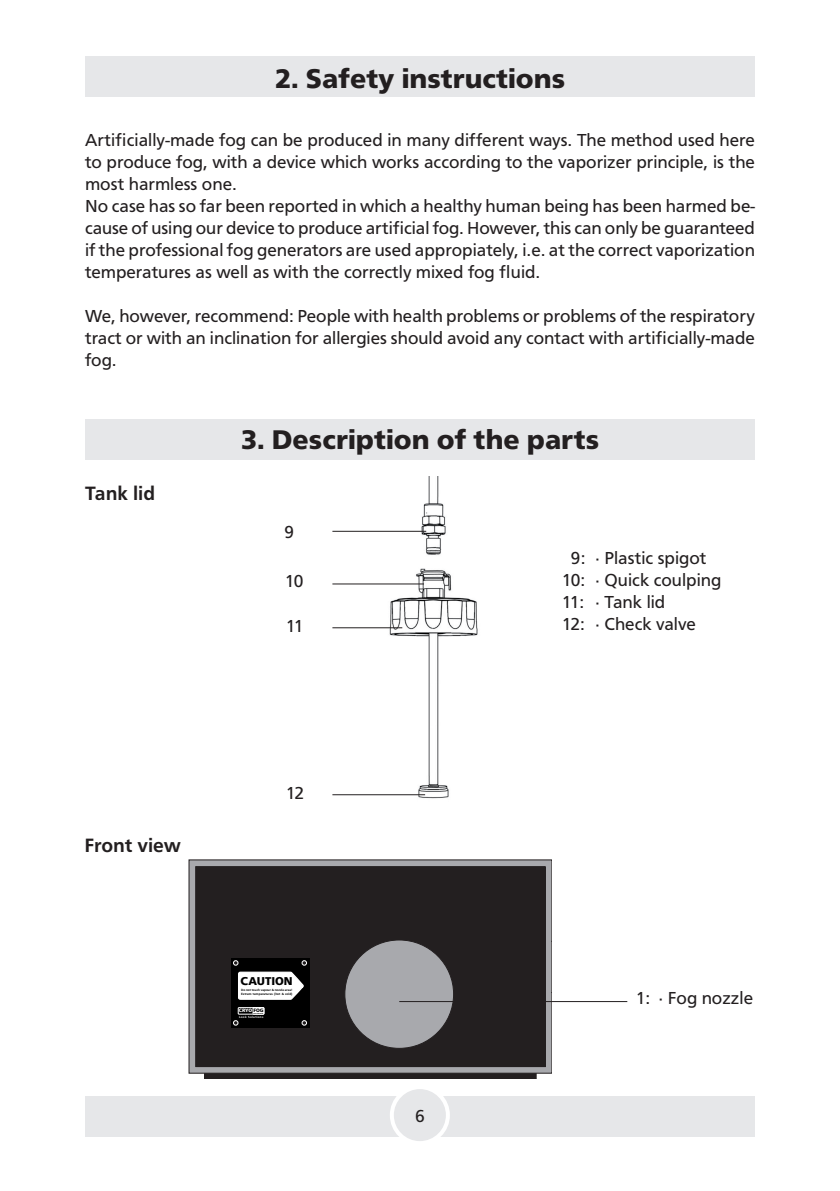
<style>
.page{position:relative;width:840px;height:1191px;background:#fff}
.page>*{position:absolute;margin:0;border:0;box-sizing:border-box;transform-origin:0 0}
.t1{font:700 28px "Frutus T";color:#231f20}
.t2{font:500 20px "Frutus T";color:#231f20}
.t3{font:18px/22px "Frutus T";color:#231f20}
.t4{font:700 11.8px "Frutus T";color:#000}
.t5{font:700 5px "Frutus T";letter-spacing:-.005em;color:#fff}
.t6{font:500 3.2px/4.4px "Frutus T";letter-spacing:.005em;color:#000}
.t7{font:500 3px "Frutus T";letter-spacing:.1em;color:#fff}
.s1{color:#000}
</style>
<div class="page">
<div style="left:85px;top:1096px;width:669px;height:40px;background:#e6e7e9"></div>
<div style="left:85px;top:57px;width:669px;height:40px;background:#e6e7e9"></div>
<div style="left:391px;top:1087px;width:56px;height:56px;background:#e6e7e9;border-radius:50%"></div>
<div style="left:389px;top:1085px;width:60px;height:60px;border:4px solid #fff;border-radius:50%"></div>
<div style="left:204px;top:1073px;width:332px;height:5px;background:#231f20"></div>
<svg style="left:188px;top:859px;width:363px;height:214px;background:#929295"></svg>
<div style="left:196px;top:867px;width:349px;height:199px;background:#231f20"></div>
<div style="left:196px;top:866px;width:349px;height:200px;border:1px solid #231f20"></div>
<div style="left:344px;top:940px;width:109px;height:108px;background:#a8a9ad;border-radius:50%"></div>
<div style="left:231px;top:958px;width:78px;height:70px;background:#000"></div>
<div style="left:253px;top:1007px;width:11px;height:7px;background:#fff"></div>
<div style="left:252px;top:1007px;width:12px;height:7px;border:1px solid #fff"></div>
<div style="left:237px;top:1007px;width:27px;height:7px;border:1px solid #fff"></div>
<svg style="left:233px;top:960px;width:74px;height:40px"></svg>
<svg style="left:233px;top:1020px;width:5px;height:5px"></svg>
<svg style="left:302px;top:1020px;width:5px;height:5px"></svg>
<hr style="left:399px;top:1001px;width:228px;height:1px;background:#231f20">
<div style="left:85px;top:419px;width:669px;height:40px;background:#e6e7e9"></div>
<img style="left:385px;top:476px;width:93px;height:323px">
<hr style="left:332px;top:531px;width:94px;height:1px;background:#231f20">
<hr style="left:332px;top:627px;width:70px;height:1px;background:#231f20">
<hr style="left:332px;top:794px;width:93px;height:1px;background:#231f20">
<hr style="left:332px;top:583px;width:92px;height:1px;background:#231f20">
<h1 class="t1" style="left:275px;top:63px;width:292px">2. Safety instructions</h1>
<p class="t3" style="left:85px;top:129px;width:671px">Artificially-made fog can be produced in many different ways. The method used here to produce fog, with a device which works according to the vaporizer principle, is the most harmless one.<br>No case has so far been reported in which a healthy human being has been harmed be&shy;cause of using our device to produce artificial fog. However, this can only be guaranteed if the professional fog generators are used appropiately, i.e. at the correct vaporization temperatures as well as with the correctly mixed fog fluid.</p>
<p class="t3" style="left:85px;top:305px;width:671px;text-align:justify">We, however, recommend: People with health problems or problems of the respiratory tract or with an inclination for allergies should avoid any contact with artificially-made fog.</p>
<p class="t2" style="left:85px;top:481px;width:71px">Tank lid</p>
<h1 class="t1" style="left:241px;top:423px;width:359px">3. Description of the parts</h1>
<p class="t3" style="left:284px;top:521px;width:11px">9</p>
<p class="t3" style="left:285px;top:570px;width:20px">10</p>
<p class="t3" style="left:286px;top:615px;width:19px">11</p>
<p class="t3" style="left:561px;top:547px;width:25px;text-align:center">9:<br>10:<br>11:<br>12:</p>
<p class="t3" style="left:595px;top:547px;width:127px">· Plastic spigot<br>· Quick coulping · Tank lid<br>· Check valve</p>
<p class="t2" style="left:84px;top:833px;width:98px">Front view</p>
<p class="t3" style="left:285px;top:781px;width:20px">12</p>
<p class="t4" style="left:240px;top:974px;width:54px">CAUTION</p>
<p class="t6" style="left:241px;top:987px;width:53px">Do not touch vapour &amp; nozzle area!<br>Extrem temperatures (hot &amp; cold)</p>
<p class="t7" style="left:239px;top:1015px;width:26px">Look Solutions</p>
<p class="t5" style="left:239px;top:1007px;width:26px">CRYO <span class="s1">FOG</span></p>
<p class="t3" style="left:415px;top:1104px;width:11px">6</p>
<p class="t3" style="left:635px;top:987px;width:119px">1: · Fog nozzle</p>
</div>
